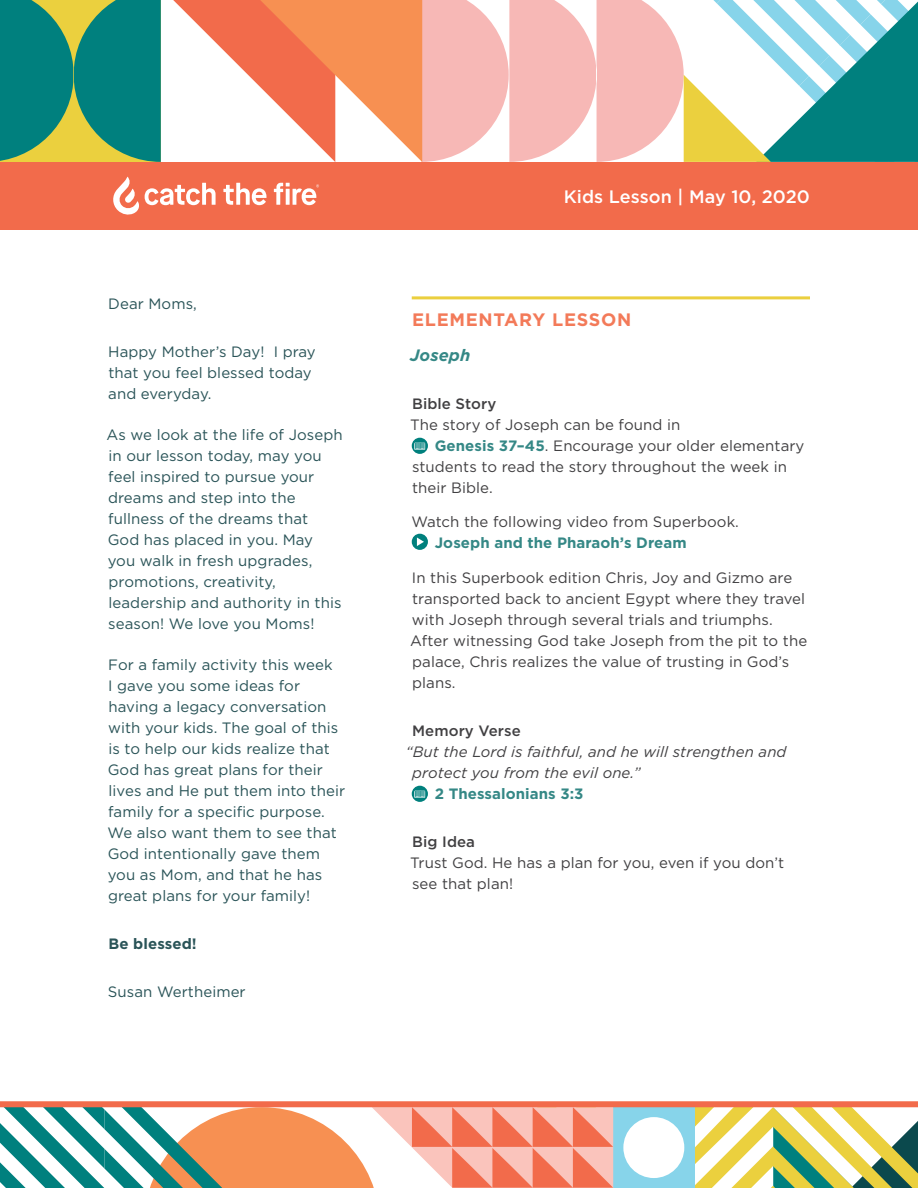
<style>
.page{position:relative;width:918px;height:1188px;background:#fff}
.page>*{position:absolute;margin:0;border:0;box-sizing:border-box;transform-origin:0 0}
.t1{font:500 18px "Gotham";letter-spacing:.005em;color:#fff}
.t2{font:700 18px "Gotham";letter-spacing:.04em;color:#f37a59}
.t3{font:italic 700 16.5px "Gotham";letter-spacing:.005em;color:#358886}
.t4{font:15px/21px "Gotham";letter-spacing:.005em;color:#2a5458}
.t5{font:15px/21px "Gotham";letter-spacing:.005em;color:#414042}
.t6{font:italic 15px/21px "Gotham";letter-spacing:.005em;color:#414042}
.t7{font:700 15px "Gotham";letter-spacing:.005em;color:#358886}
.t8{font:500 15px "Gotham";letter-spacing:.005em;color:#414042}
.t9{font:700 15px "Gotham";letter-spacing:.005em;color:#2a5458}
.s1{font-weight:700;color:#358886}
</style>
<div class="page">
<svg style="left:0;top:0;width:918px;height:162px"></svg>
<svg style="left:0;top:1107px;width:918px;height:81px"></svg>
<div style="left:0;top:162px;width:918px;height:68px;background:#f26b4b"></div>
<svg style="left:113px;top:177px;width:206px;height:38px"></svg>
<div style="left:0;top:1101px;width:918px;height:6px;background:#f26b4b"></div>
<hr style="left:412px;top:296px;width:398px;height:3px;background:#ebcf3e">
<svg style="left:412px;top:438px;width:16px;height:16px"></svg>
<svg style="left:414px;top:442px;width:11px;height:8px"></svg>
<svg style="left:412px;top:534px;width:16px;height:16px"></svg>
<svg style="left:417px;top:537px;width:7px;height:9px"></svg>
<svg style="left:412px;top:786px;width:16px;height:16px"></svg>
<svg style="left:414px;top:790px;width:11px;height:8px"></svg>
<p class="t4" style="left:108px;top:293px;width:90px">Dear Moms,</p>
<p class="t4" style="left:108px;top:341px;width:209px">Happy Mother’s Day! I pray that you feel blessed today and everyday.</p>
<p class="t4" style="left:107px;top:424px;width:238px">As we look at the life of Joseph in our lesson today, may you feel inspired to pursue your dreams and step into the fullness of the dreams that<br>God has placed in you. May you walk in fresh upgrades, promotions, creativity, leadership and authority in this season! We love you Moms!</p>
<p class="t4" style="left:108px;top:654px;width:239px">For a family activity this week<br>I gave you some ideas for having a legacy conversation with your kids. The goal of this is to help our kids realize that<br>God has great plans for their lives and He put them into their family for a specific purpose.<br>We also want them to see that<br>God intentionally gave them you as Mom, and that he has great plans for your family!</p>
<p class="t9" style="left:109px;top:934px;width:90px">Be blessed!</p>
<p class="t4" style="left:108px;top:981px;width:139px">Susan Wertheimer</p>
<p class="t1" style="left:564px;top:185px;width:248px">Kids Lesson | May 10, 2020</p>
<p class="t2" style="left:412px;top:308px;width:221px">ELEMENTARY LESSON</p>
<p class="t3" style="left:410px;top:344px;width:62px">Joseph</p>
<p class="t8" style="left:412px;top:394px;width:86px">Bible Story</p>
<p class="t5" style="left:410px;top:414px;width:272px">The story of Joseph can be found in</p>
<p class="t5" style="left:435px;top:435px;width:371px"><span class="s1">Genesis 37–45</span>. Encourage your older elementary</p>
<p class="t5" style="left:412px;top:456px;width:376px">students to read the story throughout the week in</p>
<p class="t5" style="left:412px;top:477px;width:82px">their Bible.</p>
<p class="t5" style="left:411px;top:511px;width:329px">Watch the following video from Superbook.</p>
<p class="t7" style="left:435px;top:533px;width:253px">Joseph and the Pharaoh’s Dream</p>
<p class="t5" style="left:410px;top:567px;width:398px">In this Superbook edition Chris, Joy and Gizmo are transported back to ancient Egypt where they travel with Joseph through several trials and triumphs.<br>After witnessing God take Joseph from the pit to the palace, Chris realizes the value of trusting in God’s plans.</p>
<p class="t8" style="left:412px;top:721px;width:110px">Memory Verse</p>
<p class="t6" style="left:412px;top:741px;width:376px;text-indent:-6px">“But the Lord is faithful, and he will strengthen and protect you from the evil one.”</p>
<p class="t7" style="left:435px;top:784px;width:150px">2 Thessalonians 3:3</p>
<p class="t8" style="left:412px;top:832px;width:64px">Big Idea</p>
<p class="t5" style="left:410px;top:852px;width:376px">Trust God. He has a plan for you, even if you don’t see that plan!</p>
</div>
